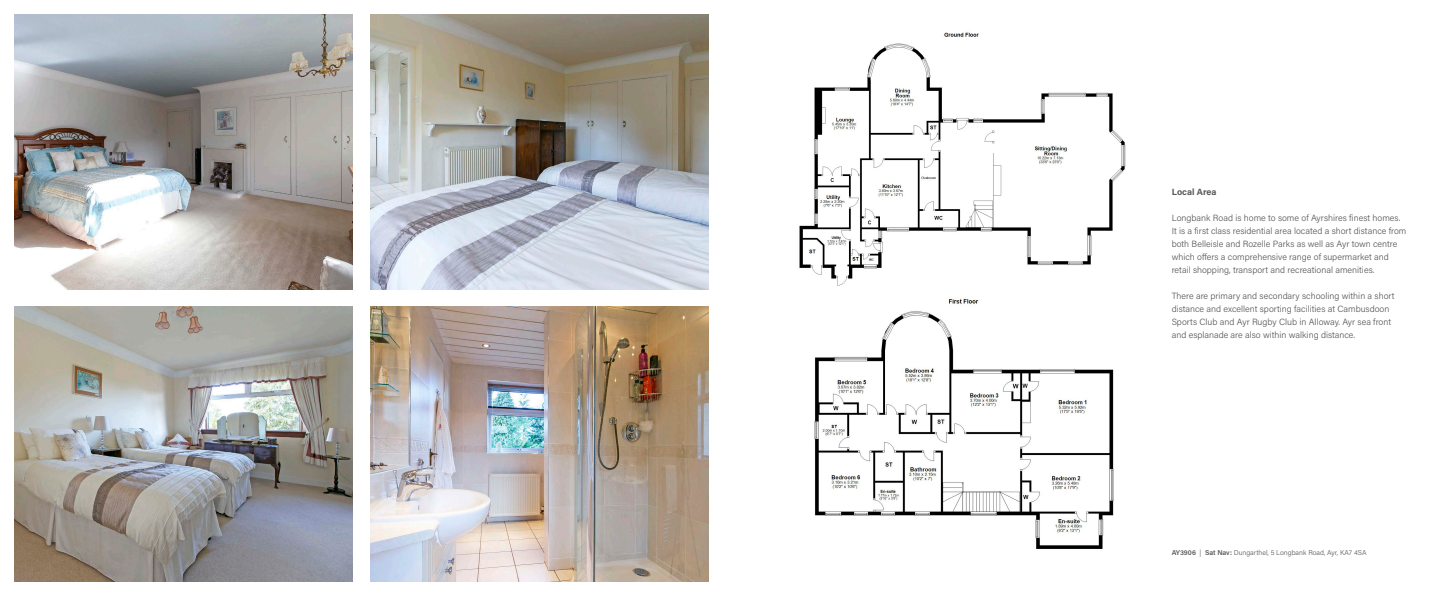
<style>
.page{position:relative;width:1446px;height:596px;background:#fff}
.page>*{position:absolute;margin:0;border:0;box-sizing:border-box;transform-origin:0 0}
.t1{font:300 9px/13px "Acumin Pro";color:#57585a}
.t2{font:700 9px "Acumin Pro";color:#57585a}
.t3{font:300 7px "Acumin Pro";color:#57585a}
.s1{font-weight:600}
</style>
<div class="page">
<img style="left:14px;top:14px;width:339px;height:276px">
<img style="left:370px;top:14px;width:339px;height:276px">
<img style="left:14px;top:306px;width:339px;height:275px">
<img style="left:370px;top:306px;width:339px;height:275px">
<img style="left:799px;top:32px;width:327px;height:517px">
<p class="t2" style="left:1171px;top:185px;width:46px">Local Area</p>
<p class="t1" style="left:1171px;top:210px;width:236px">Longbank Road is home to some of Ayrshires finest homes.<br>It is a first class residential area located a short distance from both Belleisle and Rozelle Parks as well as Ayr town centre which offers a comprehensive range of supermarket and retail shopping, transport and recreational amenities.</p>
<p class="t1" style="left:1171px;top:288px;width:224px">There are primary and secondary schooling within a short distance and excellent sporting facilities at Cambusdoon Sports Club and Ayr Rugby Club in Alloway. Ayr sea front and esplanade are also within walking distance.</p>
<p class="t3" style="left:1171px;top:547px;width:196px"><span class="s1">AY3906</span> | <span class="s1">Sat Nav:</span> Dungarthel, 5 Longbank Road, Ayr, KA7 4SA</p>
</div>
